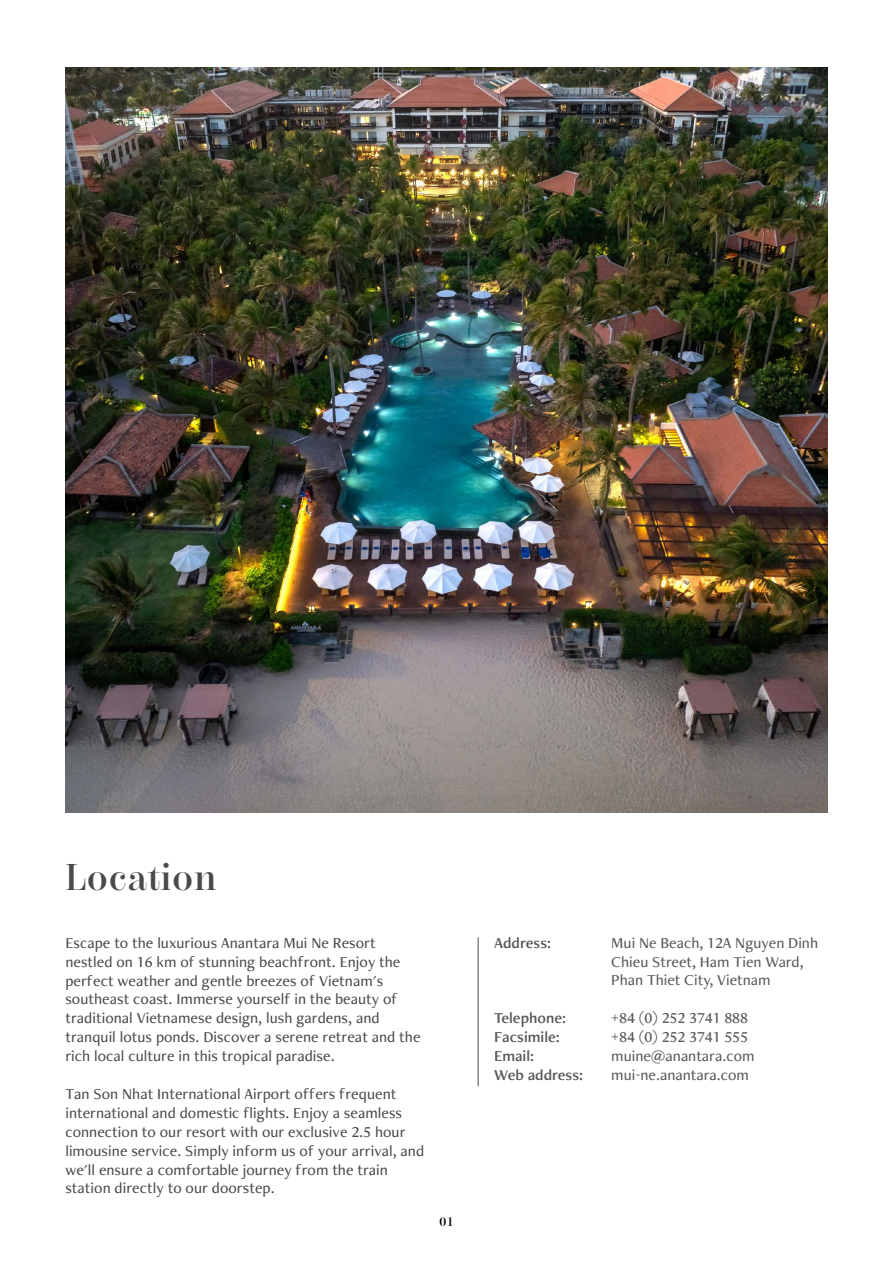
<style>
.page{position:relative;width:893px;height:1263px;background:#fff}
.page>*{position:absolute;margin:0;border:0;box-sizing:border-box;transform-origin:0 0}
.t1{font:600 37.5px "Chamberi Display";letter-spacing:.025em;color:#4a4a4a}
.t2{font:500 15.75px/18.9px "Freight Neo Pro";letter-spacing:.005em;color:#4a4a4a}
.t3{font:500 15.75px/18.9px "Freight Neo Pro";color:#58585b}
.t4{font:15.75px/18.9px "Freight Neo Pro Semi";color:#58585b}
.t5{font:600 12.45px "Chamberi Display";color:#000}
</style>
<div class="page">
<img style="left:65px;top:67px;width:763px;height:746px">
<hr style="left:478px;top:937px;width:1px;height:149px;background:#4a4a4a">
<h1 class="t1" style="left:65px;top:849px;width:152px">Location</h1>
<p class="t2" style="left:65px;top:933px;width:357px">Escape to the luxurious Anantara Mui Ne Resort nestled on 16 km of stunning beachfront. Enjoy the perfect weather and gentle breezes of Vietnam's southeast coast. Immerse yourself in the beauty of traditional Vietnamese design, lush gardens, and tranquil lotus ponds. Discover a serene retreat and the rich local culture in this tropical paradise.</p>
<p class="t2" style="left:65px;top:1084px;width:360px">Tan Son Nhat International Airport offers frequent international and domestic flights. Enjoy a seamless connection to our resort with our exclusive 2.5 hour limousine service. Simply inform us of your arrival, and we'll ensure a comfortable journey from the train station directly to our doorstep.</p>
<p class="t5" style="left:439px;top:1213px;width:16px">01</p>
<p class="t4" style="left:494px;top:933px;width:59px">Address:</p>
<p class="t4" style="left:494px;top:1008px;width:91px">Telephone:<br>Facsimile:<br>Email:<br>Web address:</p>
<p class="t3" style="left:611px;top:933px;width:208px">Mui Ne Beach, 12A Nguyen Dinh<br>Chieu Street, Ham Tien Ward,<br>Phan Thiet City, Vietnam</p>
<p class="t3" style="left:611px;top:1008px;width:145px">+84 (0) 252 3741 888 +84 (0) 252 3741 555 muine@anantara.com mui-ne.anantara.com</p>
</div>
